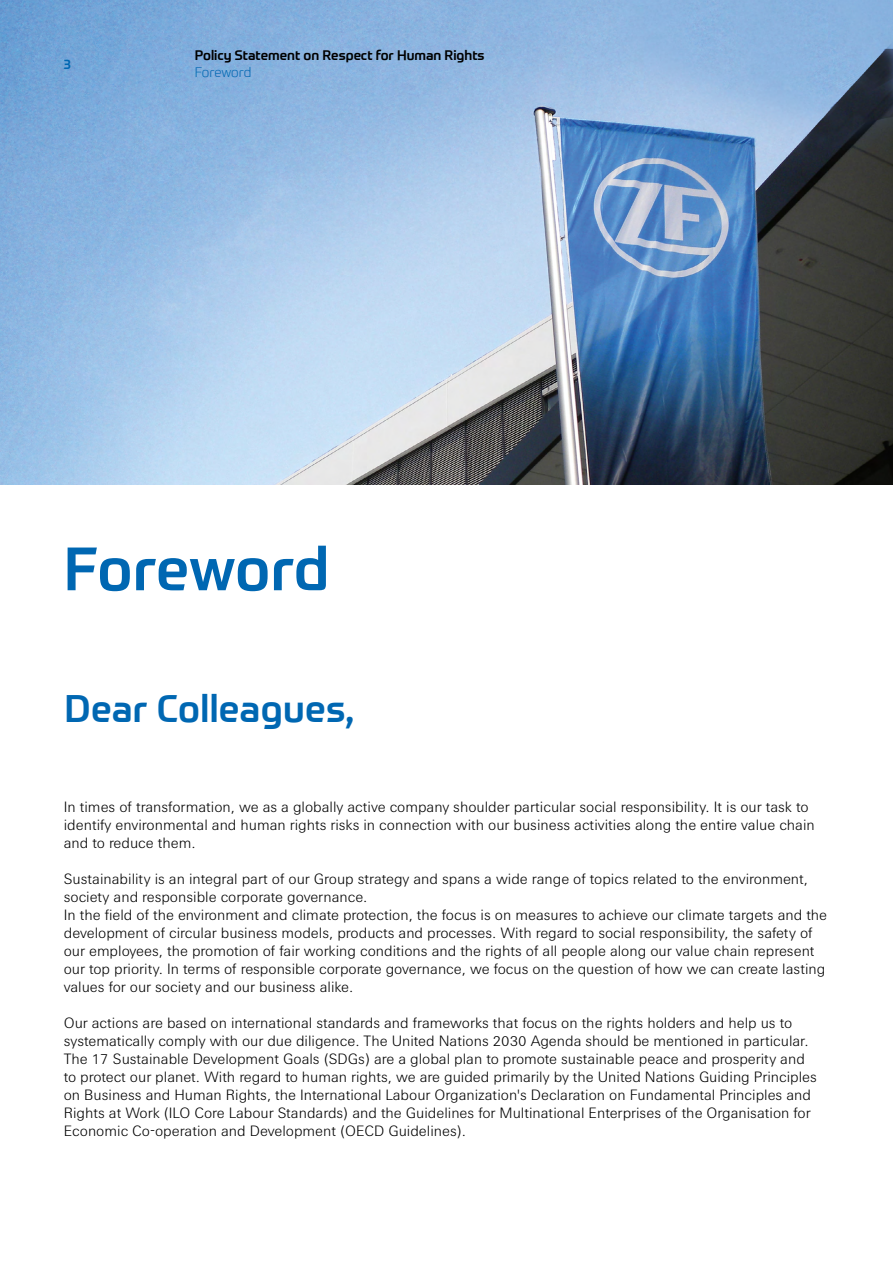
<style>
.page{position:relative;width:893px;height:1263px;background:#fff}
.page>*{position:absolute;margin:0;border:0;box-sizing:border-box;transform-origin:0 0}
.t1{font:500 60px "ZF Prometo";color:#0067b2}
.t2{font:500 37.5px "ZF Prometo";letter-spacing:.01em;color:#0067b2}
.t3{font:300 15px/18px "ZF Sans";color:#000}
.t4{font:500 13.5px "ZF Prometo";color:#000}
.t5{font:300 13.5px "ZF Prometo";letter-spacing:-.015em;color:#0067b2}
.t6{font:500 13.5px "ZF Prometo";color:#0067b2}
</style>
<div class="page">
<img style="left:0;top:0;width:893px;height:485px">
<p class="t6" style="left:64px;top:55px;width:9px">3</p>
<p class="t4" style="left:195px;top:47px;width:291px">Policy Statement on Respect for Human Rights</p>
<p class="t5" style="left:195px;top:64px;width:58px">Foreword</p>
<h1 class="t1" style="left:64px;top:532px;width:267px">Foreword</h1>
<h2 class="t2" style="left:65px;top:685px;width:291px">Dear Colleagues,</h2>
<p class="t3" style="left:64px;top:798px;width:753px">In times of transformation, we as a globally active company shoulder particular social responsibility. It is our task to identify environmental and human rights risks in connection with our business activities along the entire value chain and to reduce them.</p>
<p class="t3" style="left:64px;top:870px;width:765px">Sustainability is an integral part of our Group strategy and spans a wide range of topics related to the environment, society and responsible corporate governance.<br>In the field of the environment and climate protection, the focus is on measures to achieve our climate targets and the development of circular business models, products and processes. With regard to social responsibility, the safety of our employees, the promotion of fair working conditions and the rights of all people along our value chain represent our top priority. In terms of responsible corporate governance, we focus on the question of how we can create lasting values for our society and our business alike.</p>
<p class="t3" style="left:64px;top:1014px;width:755px">Our actions are based on international standards and frameworks that focus on the rights holders and help us to systematically comply with our due diligence. The United Nations 2030 Agenda should be mentioned in particular.<br>The 17 Sustainable Development Goals (SDGs) are a global plan to promote sustainable peace and prosperity and to protect our planet. With regard to human rights, we are guided primarily by the United Nations Guiding Principles on Business and Human Rights, the International Labour Organization's Declaration on Fundamental Principles and Rights at Work (ILO Core Labour Standards) and the Guidelines for Multinational Enterprises of the Organisation for Economic Co-operation and Development (OECD Guidelines).</p>
</div>
